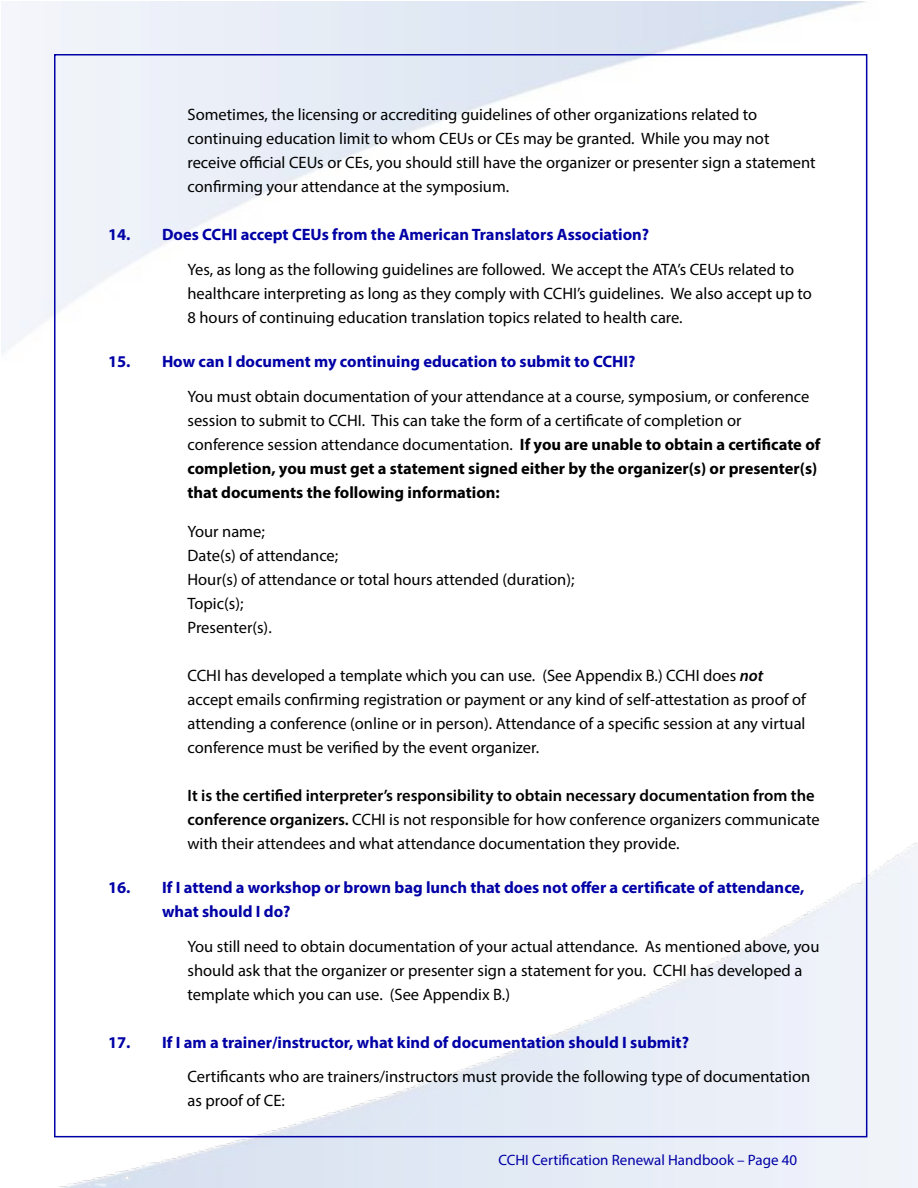
<style>
.page{position:relative;width:918px;height:1188px;background:#fff}
.page>*{position:absolute;margin:0;border:0;box-sizing:border-box;transform-origin:0 0}
.t1{font:16.5px/24px "Myriad Pro";color:#000}
.t2{font:700 16.5px/24px "Myriad Pro";color:#0000a6}
.t3{font:15px "Myriad Pro";color:#0000a6}
.s1{font-weight:700}
.s2{font-weight:600;font-style:italic}
.s3{font-weight:600}
</style>
<div class="page">
<p class="t1" style="left:188px;top:103px;width:630px">Sometimes, the licensing or accrediting guidelines of other organizations related to continuing education limit to whom CEUs or CEs may be granted. While you may not receive official CEUs or CEs, you should still have the organizer or presenter sign a statement confirming your attendance at the symposium.</p>
<p class="t2" style="left:108px;top:222px;width:543px">14. Does CCHI accept CEUs from the American Translators Association?</p>
<p class="t1" style="left:188px;top:257px;width:626px">Yes, as long as the following guidelines are followed. We accept the ATA’s CEUs related to healthcare interpreting as long as they comply with CCHI’s guidelines. We also accept up to<br>8 hours of continuing education translation topics related to health care.</p>
<p class="t2" style="left:108px;top:349px;width:529px">15. How can I document my continuing education to submit to CCHI?</p>
<p class="t1" style="left:188px;top:384px;width:635px">You must obtain documentation of your attendance at a course, symposium, or conference session to submit to CCHI. This can take the form of a certificate of completion or conference session attendance documentation. <span class="s1">If you are unable to obtain a certificate of completion, you must get a statement signed either by the organizer(s) or presenter(s) that documents the following information:</span></p>
<p class="t1" style="left:188px;top:519px;width:389px">Your name;<br>Date(s) of attendance;<br>Hour(s) of attendance or total hours attended (duration);<br>Topic(s);<br>Presenter(s).</p>
<p class="t1" style="left:188px;top:663px;width:620px">CCHI has developed a template which you can use. (See Appendix B.) CCHI does <span class="s2">not </span>accept emails confirming registration or payment or any kind of self-attestation as proof of attending a conference (online or in person). Attendance of a specific session at any virtual conference must be verified by the event organizer.</p>
<p class="t1" style="left:188px;top:783px;width:634px"><span class="s3">It is the certified interpreter’s responsibility to obtain necessary documentation from the conference organizers.</span> CCHI is not responsible for how conference organizers communicate with their attendees and what attendance documentation they provide.</p>
<p class="t2" style="left:162px;top:875px;width:644px;text-indent:-54px">16. If I attend a workshop or brown bag lunch that does not offer a certificate of attendance, what should I do?</p>
<p class="t1" style="left:188px;top:934px;width:633px">You still need to obtain documentation of your actual attendance. As mentioned above, you should ask that the organizer or presenter sign a statement for you. CCHI has developed a template which you can use. (See Appendix B.)</p>
<p class="t2" style="left:108px;top:1029px;width:583px">17. If I am a trainer/instructor, what kind of documentation should I submit?</p>
<p class="t1" style="left:188px;top:1065px;width:624px">Certificants who are trainers/instructors must provide the following type of documentation as proof of CE:</p>
<p class="t3" style="left:498px;top:1151px;width:300px">CCHI Certification Renewal Handbook – Page 40</p>
</div>
